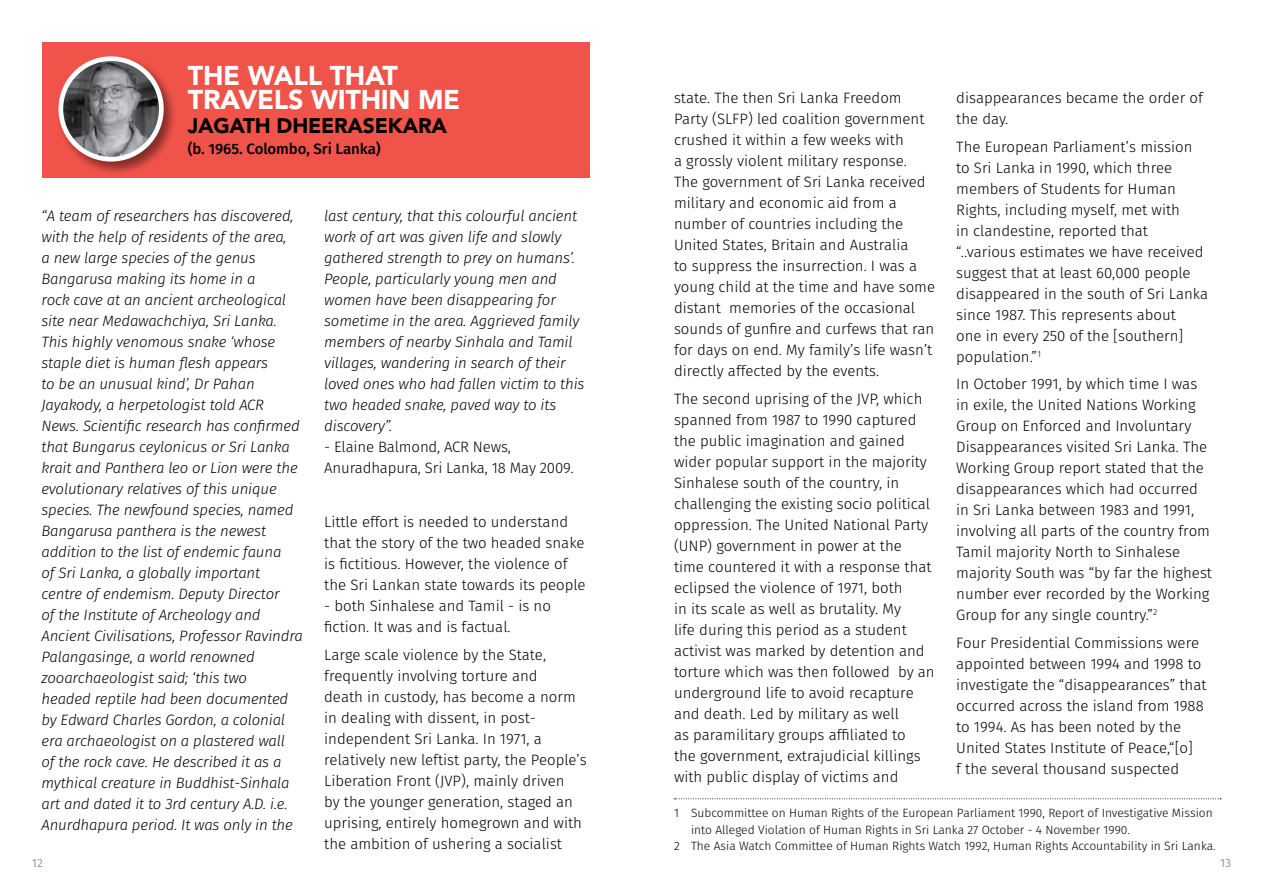
<style>
.page{position:relative;width:1263px;height:893px;background:#fff}
.page>*{position:absolute;margin:0;border:0;box-sizing:border-box;transform-origin:0 0}
.t1{font:900 27px/24px "Avenir";letter-spacing:-.01em;color:#fff}
.t2{font:900 21px "Avenir";letter-spacing:-.01em;color:#000}
.t3{font:300 15px/21px "Fira Sans";color:#000}
.t4{font:italic 300 15px/21px "Fira Sans";letter-spacing:-.01em;color:#000}
.t5{font:500 15px "Fira Sans";letter-spacing:-.005em;color:#000}
.t6{font:300 12px "Fira Sans";color:#000}
.t7{font:12px "Fira Sans";color:#939598}
</style>
<div class="page">
<div style="left:43px;top:43px;width:547px;height:135px;background:#f05349"></div>
<div style="left:57px;top:54px;width:121px;height:122px;background:#000;opacity:.45"></div>
<img style="left:61px;top:59px;width:100px;height:100px;border-radius:50px">
<div style="left:58px;top:56px;width:106px;height:106px;border:5px solid #fff;border-radius:50%"></div>
<svg style="left:674px;top:798px;width:547px;height:1px"></svg>
<h1 class="t1" style="left:188px;top:63px;width:274px">THE WALL THAT<br>TRAVELS WITHIN ME</h1>
<h2 class="t2" style="left:188px;top:113px;width:261px">JAGATH DHEERASEKARA</h2>
<p class="t5" style="left:188px;top:137px;width:194px">(b. 1965. Colombo, Sri Lanka)</p>
<p class="t4" style="left:41px;top:205px;width:263px">“A team of researchers has discovered, with the help of residents of the area,<br>a new large species of the genus Bangarusa making its home in a<br>rock cave at an ancient archeological site near Medawachchiya, Sri Lanka.<br>This highly venomous snake ‘whose staple diet is human flesh appears<br>to be an unusual kind’, Dr Pahan Jayakody, a herpetologist told ACR News. Scientific research has confirmed that Bungarus ceylonicus or Sri Lanka krait and Panthera leo or Lion were the evolutionary relatives of this unique species. The newfound species, named Bangarusa panthera is the newest addition to the list of endemic fauna<br>of Sri Lanka, a globally important centre of endemism. Deputy Director<br>of the Institute of Archeology and Ancient Civilisations, Professor Ravindra Palangasinge, a world renowned zooarchaeologist said; ‘this two<br>headed reptile had been documented by Edward Charles Gordon, a colonial era archaeologist on a plastered wall<br>of the rock cave. He described it as a mythical creature in Buddhist-Sinhala art and dated it to 3rd century A.D. i.e.<br>Anurdhapura period. It was only in the</p>
<p class="t4" style="left:324px;top:205px;width:262px">last century, that this colourful ancient work of art was given life and slowly gathered strength to prey on humans’.<br>People, particularly young men and women have been disappearing for sometime in the area. Aggrieved family members of nearby Sinhala and Tamil villages, wandering in search of their loved ones who had fallen victim to this two headed snake, paved way to its discovery”.</p>
<p class="t3" style="left:324px;top:436px;width:251px">- Elaine Balmond, ACR News,<br>Anuradhapura, Sri Lanka, 18 May 2009.</p>
<p class="t3" style="left:324px;top:512px;width:263px">Little effort is needed to understand that the story of the two headed snake is fictitious. However, the violence of the Sri Lankan state towards its people</p>
<p class="t3" style="left:324px;top:596px;width:228px">- both Sinhalese and Tamil - is no fiction. It was and is factual.</p>
<p class="t3" style="left:324px;top:644px;width:264px">Large scale violence by the State, frequently involving torture and<br>death in custody, has become a norm in dealing with dissent, in post&shy;independent Sri Lanka. In 1971, a relatively new leftist party, the People’s Liberation Front (JVP), mainly driven<br>by the younger generation, staged an uprising, entirely homegrown and with the ambition of ushering a socialist</p>
<p class="t3" style="left:674px;top:88px;width:263px">state. The then Sri Lanka Freedom Party (SLFP) led coalition government crushed it within a few weeks with<br>a grossly violent military response.<br>The government of Sri Lanka received military and economic aid from a number of countries including the United States, Britain and Australia<br>to suppress the insurrection. I was a young child at the time and have some distant memories of the occasional sounds of gunfire and curfews that ran for days on end. My family’s life wasn’t directly affected by the events.</p>
<p class="t3" style="left:674px;top:388px;width:262px">The second uprising of the JVP, which spanned from 1987 to 1990 captured the public imagination and gained wider popular support in the majority Sinhalese south of the country, in challenging the existing socio political oppression. The United National Party (UNP) government in power at the time countered it with a response that eclipsed the violence of 1971, both<br>in its scale as well as brutality. My<br>life during this period as a student activist was marked by detention and torture which was then followed by an underground life to avoid recapture and death. Led by military as well<br>as paramilitary groups affiliated to<br>the government, extrajudicial killings with public display of victims and</p>
<p class="t6" style="left:674px;top:805px;width:540px">1 Subcommittee on Human Rights of the European Parliament 1990, Report of Investigative Mission</p>
<p class="t6" style="left:691px;top:821px;width:440px">into Alleged Violation of Human Rights in Sri Lanka 27 October - 4 November 1990.</p>
<p class="t6" style="left:674px;top:838px;width:543px">2 The Asia Watch Committee of Human Rights Watch 1992, Human Rights Accountability in Sri Lanka.</p>
<p class="t3" style="left:956px;top:88px;width:248px">disappearances became the order of the day.</p>
<p class="t3" style="left:956px;top:136px;width:253px">The European Parliament’s mission to Sri Lanka in 1990, which three members of Students for Human<br>Rights, including myself, met with<br>in clandestine, reported that “..various estimates we have received suggest that at least 60,000 people disappeared in the south of Sri Lanka since 1987. This represents about<br>one in every 250 of the [southern] population.”<sup>1</sup></p>
<p class="t3" style="left:956px;top:373px;width:257px">In October 1991, by which time I was in exile, the United Nations Working Group on Enforced and Involuntary Disappearances visited Sri Lanka. The Working Group report stated that the disappearances which had occurred in Sri Lanka between 1983 and 1991, involving all parts of the country from Tamil majority North to Sinhalese majority South was “by far the highest number ever recorded by the Working Group for any single country.”<sup>2</sup></p>
<p class="t3" style="left:956px;top:632px;width:252px">Four Presidential Commissions were appointed between 1994 and 1998 to investigate the “disappearances” that occurred across the island from 1988 to 1994. As has been noted by the United States Institute of Peace,“[o]<br>f the several thousand suspected</p>
<p class="t7" style="left:32px;top:854px;width:13px">12</p>
<p class="t7" style="left:1220px;top:854px;width:13px">13</p>
</div>
